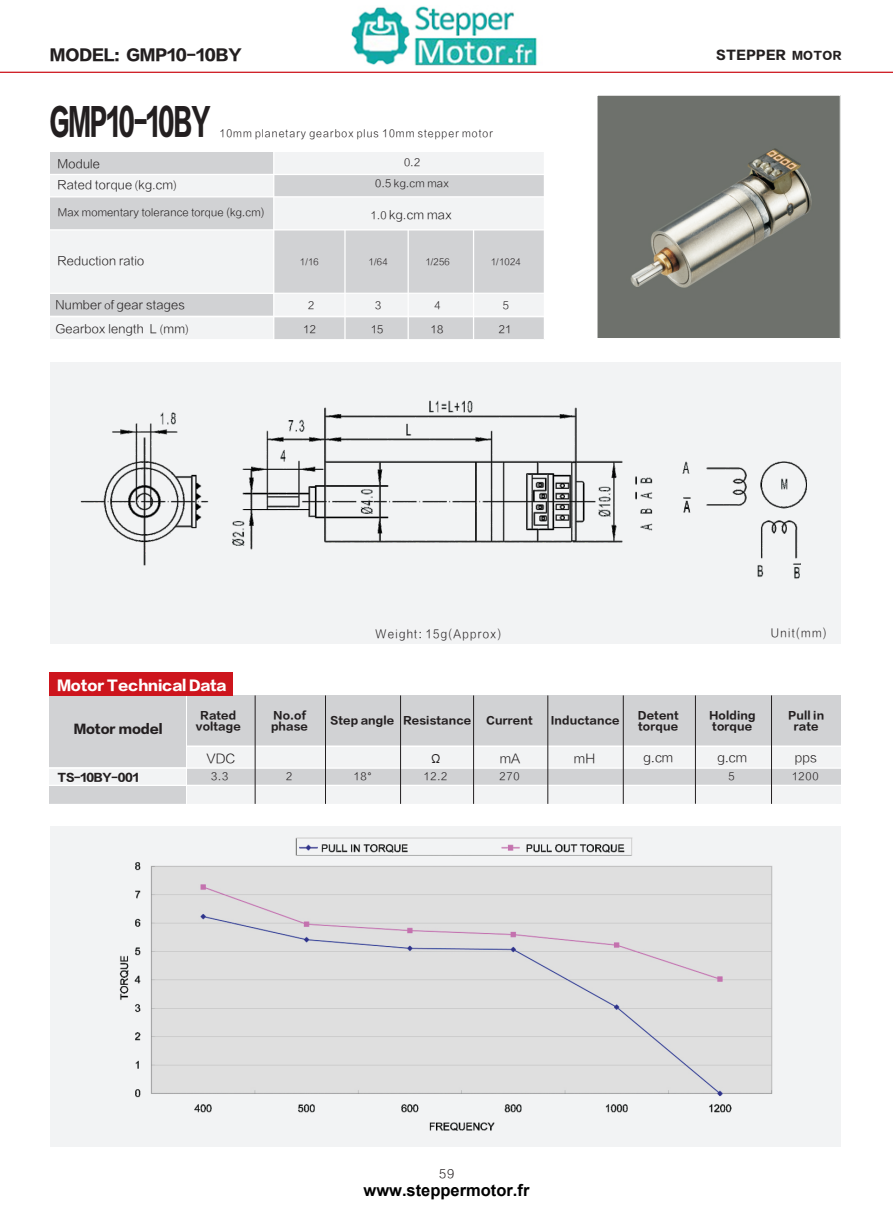
<style>
.page{position:relative;width:893px;height:1212px;background:#fff}
.page>*{position:absolute;margin:0;border:0;box-sizing:border-box;transform-origin:0 0}
.t1{font:36px "FZLTTHK GBK1 0";letter-spacing:-.025em;color:#231f20;scale:.6 1}
.t2{font:700 16.5px "Arial";color:#000}
.t3{font:15px "FZLTTHK GBK1 0";color:#231f20}
.t4{font:13.5px "FZLTTHK GBK1 0";color:#fff}
.t5{font:12.75px "FZLTXHK GBK1 0";letter-spacing:-.01em;color:#231f20}
.t6{font:12px/21.6px "FZLTXHK GBK1 0";color:#231f20}
.t7{font:12px "FZLTTHK GBK1 0";letter-spacing:.035em;color:#231f20}
.t8{font:12px "FZLTTHK GBK1 0";color:#231f20}
.t9{font:11.7px "FZLTXHK GBK1 0";letter-spacing:.105em;color:#231f20;scale:.93 1}
.t10{font:10.5px/11.1px "FZLTDHK GBK1 0";letter-spacing:.015em;color:#231f20;text-align:center}
.t11{font:10.5px/20.5px "FZLTXHK GBK1 0";letter-spacing:.055em;color:#231f20;text-align:center}
.t12{font:10.5px "FZLTXHK GBK1 0";letter-spacing:.09em;color:#231f20;scale:.94 1}
.t13{font:10.5px "FZLTXHK GBK1 0";color:#231f20}
.t14{font:10.5px "FZLTTHK GBK1 0";letter-spacing:-.015em;color:#231f20}
.t15{font:9px "FZLTXHK GBK1 0";letter-spacing:.01em;color:#231f20}
.s1{font-size:10.5px}
.s2{font-family:"Arial"}
</style>
<div class="page">
<div style="left:187px;top:747px;width:654px;height:21px;background:#f2f3f4"></div>
<div style="left:50px;top:317px;width:224px;height:23px;background:#f2f3f4"></div>
<div style="left:274px;top:316px;width:270px;height:24px;background:#d1d2d4"></div>
<div style="left:50px;top:363px;width:791px;height:281px;background:#f2f3f4"></div>
<hr style="left:0;top:72px;width:893px;height:1px;background:#cd151d">
<div style="left:50px;top:695px;width:136px;height:73px;background:#d1d2d4"></div>
<div style="left:50px;top:767px;width:136px;height:18px;background:#f2f3f4"></div>
<div style="left:187px;top:695px;width:654px;height:51px;background:#d1d2d4"></div>
<hr style="left:187px;top:745px;width:657px;height:2px;background:#fff">
<div style="left:187px;top:768px;width:654px;height:17px;background:#d1d2d4"></div>
<hr style="left:31px;top:767px;width:810px;height:2px;background:#fff">
<div style="left:50px;top:672px;width:183px;height:24px;background:#cd151d"></div>
<div style="left:50px;top:152px;width:224px;height:22px;background:#d1d2d4"></div>
<div style="left:50px;top:197px;width:224px;height:33px;background:#d1d2d4"></div>
<div style="left:50px;top:293px;width:224px;height:23px;background:#d1d2d4"></div>
<div style="left:50px;top:174px;width:224px;height:23px;background:#f2f3f4"></div>
<div style="left:50px;top:230px;width:224px;height:63px;background:#f2f3f4"></div>
<div style="left:274px;top:197px;width:270px;height:33px;background:#f2f3f4"></div>
<div style="left:274px;top:293px;width:270px;height:23px;background:#f2f3f4"></div>
<div style="left:274px;top:174px;width:270px;height:23px;background:#d1d2d4"></div>
<div style="left:274px;top:230px;width:270px;height:63px;background:#d1d2d4"></div>
<hr style="left:48px;top:196px;width:496px;height:1px;background:#fff">
<hr style="left:48px;top:229px;width:496px;height:1px;background:#fff">
<hr style="left:50px;top:293px;width:495px;height:1px;background:#fff">
<div style="left:274px;top:152px;width:270px;height:22px;background:#f2f3f4"></div>
<hr style="left:273px;top:151px;width:1px;height:189px;background:#fff">
<hr style="left:48px;top:174px;width:496px;height:1px;background:#fff">
<hr style="left:344px;top:230px;width:2px;height:110px;background:#fff">
<hr style="left:50px;top:316px;width:494px;height:1px;background:#fff">
<hr style="left:48px;top:339px;width:496px;height:1px;background:#fff">
<hr style="left:408px;top:230px;width:1px;height:110px;background:#fff">
<img style="left:599px;top:97px;width:239px;height:240px">
<div style="left:597px;top:95px;width:243px;height:244px;border:1px solid #fff"></div>
<div style="left:50px;top:826px;width:791px;height:321px;background:#f2f3f4"></div>
<div style="left:50px;top:785px;width:136px;height:19px;background:#d1d2d4"></div>
<div style="left:187px;top:786px;width:654px;height:18px;background:#f2f3f4"></div>
<hr style="left:26px;top:785px;width:816px;height:1px;background:#fff">
<hr style="left:255px;top:695px;width:1px;height:109px;background:#231f20">
<hr style="left:400px;top:695px;width:1px;height:109px;background:#231f20">
<hr style="left:473px;top:695px;width:1px;height:109px;background:#231f20">
<hr style="left:547px;top:695px;width:1px;height:109px;background:#231f20">
<hr style="left:695px;top:695px;width:1px;height:109px;background:#231f20">
<hr style="left:771px;top:695px;width:1px;height:109px;background:#231f20">
<hr style="left:623px;top:695px;width:1px;height:109px;background:#231f20">
<hr style="left:325px;top:695px;width:1px;height:109px;background:#231f20">
<hr style="left:473px;top:230px;width:1px;height:110px;background:#fff">
<img style="left:80px;top:400px;width:727px;height:179px">
<img style="left:119px;top:837px;width:654px;height:294px">
<img style="left:351px;top:6px;width:186px;height:60px">
<h3 class="t3" style="left:50px;top:47px;width:193px">MODEL: GMP10-10BY</h3>
<h1 class="t1" style="left:50px;top:102px;width:269px">GMP10-10BY</h1>
<p class="t6" style="left:58px;top:153px;width:121px">Module<br>Rated torque <span class="s1">(</span>kg<span class="s1">.</span>cm<span class="s1">)</span></p>
<p class="t12" style="left:220px;top:128px;width:293px">10mm planetary gearbox plus 10mm stepper motor</p>
<p class="t11" style="left:375px;top:153px;width:75px">0.2<br>0.5 kg.cm max</p>
<p class="t13" style="left:58px;top:207px;width:208px">Max momentary tolerance torque (kg.cm)</p>
<p class="t6" style="left:371px;top:204px;width:83px"><span class="s1">1.0</span> kg<span class="s1">.</span>cm max</p>
<p class="t15" style="left:368px;top:257px;width:21px">1/64</p>
<p class="t15" style="left:425px;top:257px;width:26px">1/256</p>
<p class="t6" style="left:55px;top:295px;width:131px">Number <span class="s1">o</span>f gear stages</p>
<p class="t11" style="left:308px;top:295px;width:8px">2</p>
<p class="t6" style="left:55px;top:318px;width:135px">Gearbox length L <span class="s1">(</span>mm<span class="s1">)</span></p>
<p class="t11" style="left:303px;top:319px;width:14px">12</p>
<p class="t6" style="left:58px;top:250px;width:89px">Reduction ratio</p>
<p class="t15" style="left:300px;top:257px;width:21px">1/16</p>
<p class="t11" style="left:375px;top:296px;width:8px">3</p>
<p class="t11" style="left:435px;top:296px;width:8px">4</p>
<p class="t11" style="left:371px;top:319px;width:14px">15</p>
<p class="t11" style="left:430px;top:319px;width:14px">18</p>
<p class="t15" style="left:491px;top:257px;width:32px">1/1024</p>
<p class="t11" style="left:503px;top:296px;width:8px">5</p>
<p class="t11" style="left:499px;top:319px;width:14px">21</p>
<p class="t7" style="left:716px;top:48px;width:127px">STEPPER <span class="s1">MOTOR</span></p>
<p class="t4" style="left:57px;top:678px;width:171px">Motor Technical Data</p>
<p class="t9" style="left:375px;top:627px;width:137px">Weight: 15g(Approx)</p>
<p class="t9" style="left:771px;top:627px;width:62px">Unit(mm)</p>
<p class="t8" style="left:74px;top:723px;width:91px">Motor model</p>
<p class="t14" style="left:58px;top:771px;width:83px">TS-10BY-001</p>
<p class="t10" style="left:271px;top:710px;width:39px;text-align:left">No.of phase</p>
<p class="t10" style="left:330px;top:715px;width:143px">Step angle Resistance</p>
<p class="t10" style="left:486px;top:715px;width:48px">Current</p>
<p class="t10" style="left:638px;top:710px;width:43px;text-align:left">Detent torque</p>
<p class="t10" style="left:709px;top:710px;width:48px">Holding torque</p>
<p class="t10" style="left:196px;top:710px;width:46px">Rated voltage</p>
<p class="t5" style="left:206px;top:751px;width:31px">VDC</p>
<p class="t5" style="left:430px;top:751px;width:14px">Ω</p>
<p class="t5" style="left:574px;top:751px;width:23px">mH</p>
<p class="t5" style="left:643px;top:751px;width:31px">g.cm</p>
<p class="t5" style="left:717px;top:751px;width:31px">g.cm</p>
<p class="t10" style="left:788px;top:710px;width:38px">Pull in rate</p>
<p class="t10" style="left:551px;top:715px;width:70px">Inductance</p>
<p class="t5" style="left:500px;top:751px;width:22px">mA</p>
<p class="t5" style="left:795px;top:751px;width:24px">pps</p>
<p class="t11" style="left:211px;top:766px;width:19px">3.3</p>
<p class="t11" style="left:286px;top:766px;width:8px">2</p>
<p class="t11" style="left:354px;top:766px;width:20px">18<span class="s2">°</span></p>
<p class="t11" style="left:424px;top:766px;width:25px">12.2</p>
<p class="t11" style="left:500px;top:766px;width:22px">270</p>
<p class="t11" style="left:728px;top:766px;width:8px">5</p>
<p class="t11" style="left:792px;top:766px;width:29px">1200</p>
<p class="t6" style="left:439px;top:1163px;width:17px">59</p>
<h2 class="t2" style="left:363px;top:1178px;width:167px">www.steppermotor.fr</h2>
</div>
